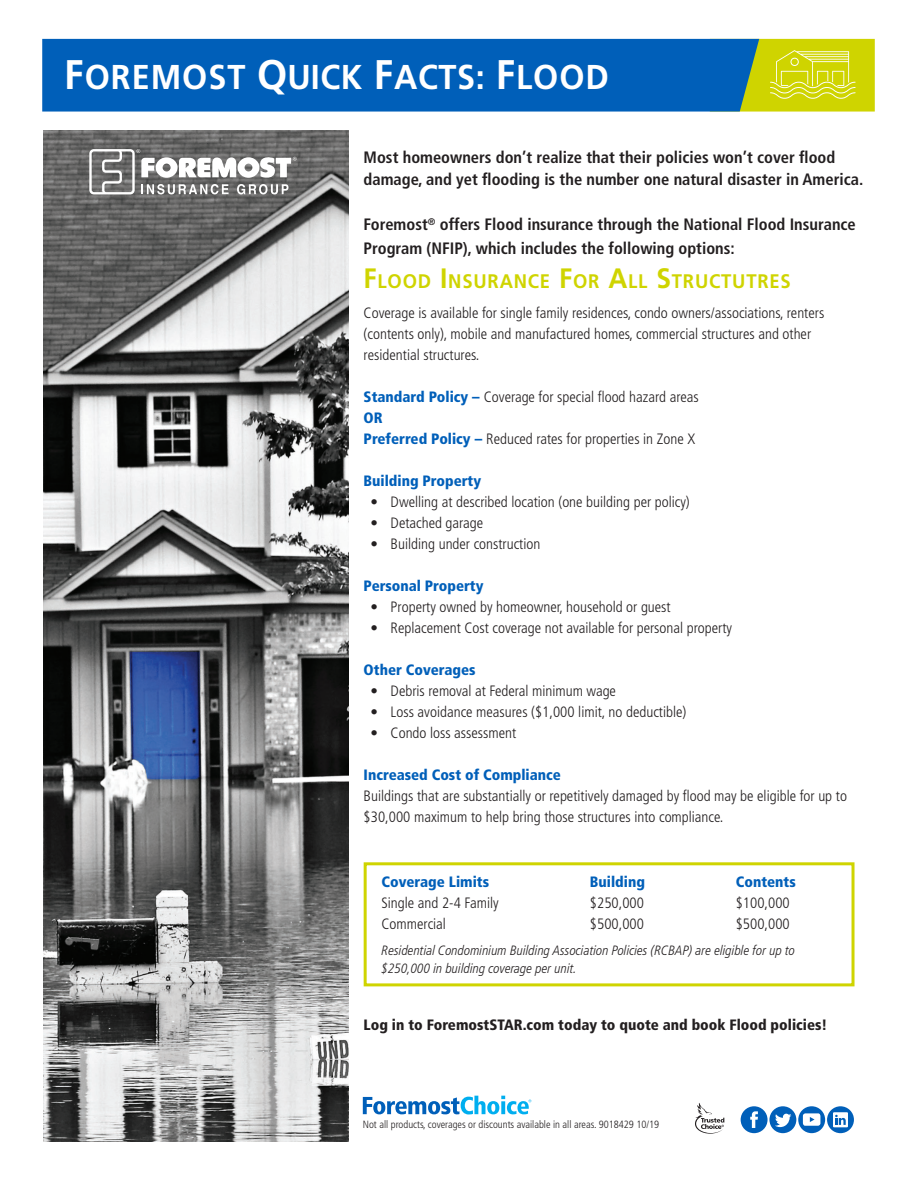
<style>
.page{position:relative;width:918px;height:1188px;background:#fff}
.page>*{position:absolute;margin:0;border:0;box-sizing:border-box;transform-origin:0 0}
.t1{font:700 34.5px "Frutiger LT Pro";letter-spacing:.03em;color:#fff;scale:.94 1}
.t2{font:700 19.65px "Frutiger LT Pro";letter-spacing:.045em;color:#cfd400;scale:.94 1}
.t3{font:700 condensed 16.5px/22.5px "Frutiger LT Pro";color:#231f20}
.t4{font:300 condensed 15px/21px "Frutiger LT Pro";color:#231f20}
.t5{font:900 condensed 15px "Frutiger LT Pro";color:#005fb9}
.t6{font:900 condensed 15px "Frutiger LT Pro";color:#231f20}
.t7{font:italic 300 condensed 13.5px/18px "Frutiger LT Pro";color:#231f20}
.t8{font:300 condensed 10.5px "Frutiger LT Pro";color:#231f20}
.s1{font-size:41.4px}
.s2{font-size:28.05px}
.s3{font-weight:900;color:#005fb9}
</style>
<div class="page">
<div style="left:710px;top:39px;width:165px;height:73px;background:#cfd400"></div>
<div style="left:42px;top:39px;width:717px;height:73px;background:#005fb9"></div>
<img style="left:43px;top:131px;width:306px;height:1011px">
<svg style="left:89px;top:149px;width:208px;height:45px"></svg>
<svg style="left:741px;top:1106px;width:113px;height:27px"></svg>
<svg style="left:695px;top:1103px;width:29px;height:31px"></svg>
<svg style="left:770px;top:50px;width:86px;height:49px"></svg>
<svg style="left:363px;top:1096px;width:168px;height:18px"></svg>
<div style="left:364px;top:862px;width:491px;height:124px;border:3px solid #cfd400"></div>
<p class="t1" style="left:64px;top:56px;width:581px"><span class="s1">F</span>OREMOST <span class="s1">Q</span>UICK <span class="s1">F</span>ACTS: <span class="s1">F</span>LOOD</p>
<p class="t3" style="left:364px;top:146px;width:501px">Most homeowners don’t realize that their policies won’t cover flood damage, and yet flooding is the number one natural disaster in America.</p>
<p class="t3" style="left:364px;top:213px;width:494px">Foremost<sup>®</sup> offers Flood insurance through the National Flood Insurance</p>
<p class="t3" style="left:364px;top:237px;width:373px">Program (NFIP), which includes the following options:</p>
<p class="t2" style="left:364px;top:270px;width:456px"><span class="s2">F</span>LOOD <span class="s2">I</span>NSURANCE <span class="s2">F</span>OR <span class="s2">A</span>LL <span class="s2">S</span>TRUCTUTRES</p>
<p class="t4" style="left:364px;top:302px;width:462px">Coverage is available for single family residences, condo owners/associations, renters</p>
<p class="t4" style="left:364px;top:323px;width:449px">(contents only), mobile and manufactured homes, commercial structures and other</p>
<p class="t4" style="left:364px;top:344px;width:117px">residential structures.</p>
<p class="t4" style="left:364px;top:386px;width:337px"><span class="s3">Standard Policy –</span> Coverage for special flood hazard areas</p>
<p class="t5" style="left:364px;top:409px;width:21px">OR</p>
<p class="t4" style="left:364px;top:428px;width:333px"><span class="s3">Preferred Policy –</span> Reduced rates for properties in Zone X</p>
<p class="t5" style="left:364px;top:472px;width:119px">Building Property</p>
<p class="t4" style="left:370px;top:491px;width:321px">• Dwelling at described location (one building per policy)</p>
<p class="t4" style="left:370px;top:512px;width:114px">• Detached garage</p>
<p class="t4" style="left:370px;top:533px;width:172px">• Building under construction</p>
<p class="t5" style="left:364px;top:577px;width:121px">Personal Property</p>
<p class="t4" style="left:370px;top:596px;width:302px">• Property owned by homeowner, household or guest</p>
<p class="t4" style="left:370px;top:617px;width:363px">• Replacement Cost coverage not available for personal property</p>
<p class="t5" style="left:364px;top:661px;width:113px">Other Coverages</p>
<p class="t4" style="left:370px;top:680px;width:247px">• Debris removal at Federal minimum wage</p>
<p class="t4" style="left:370px;top:701px;width:317px">• Loss avoidance measures ($1,000 limit, no deductible)</p>
<p class="t4" style="left:370px;top:722px;width:147px">• Condo loss assessment</p>
<p class="t5" style="left:364px;top:766px;width:199px">Increased Cost of Compliance</p>
<p class="t4" style="left:364px;top:785px;width:485px">Buildings that are substantially or repetitively damaged by flood may be eligible for up to $30,000 maximum to help bring those structures into compliance.</p>
<p class="t5" style="left:382px;top:872px;width:109px">Coverage Limits</p>
<p class="t4" style="left:382px;top:892px;width:119px">Single and 2-4 Family</p>
<p class="t4" style="left:382px;top:913px;width:66px">Commercial</p>
<p class="t5" style="left:590px;top:872px;width:57px">Building</p>
<p class="t4" style="left:590px;top:892px;width:55px">$250,000</p>
<p class="t4" style="left:590px;top:913px;width:55px">$500,000</p>
<p class="t5" style="left:736px;top:872px;width:62px">Contents</p>
<p class="t4" style="left:736px;top:892px;width:55px">$100,000</p>
<p class="t4" style="left:736px;top:913px;width:55px">$500,000</p>
<p class="t7" style="left:382px;top:941px;width:415px">Residential Condominium Building Association Policies (RCBAP) are eligible for up to $250,000 in building coverage per unit.</p>
<p class="t6" style="left:364px;top:1015px;width:465px">Log in to ForemostSTAR.com today to quote and book Flood policies!</p>
<p class="t8" style="left:363px;top:1118px;width:298px">Not all products, coverages or discounts available in all areas. 9018429 10/19</p>
</div>
